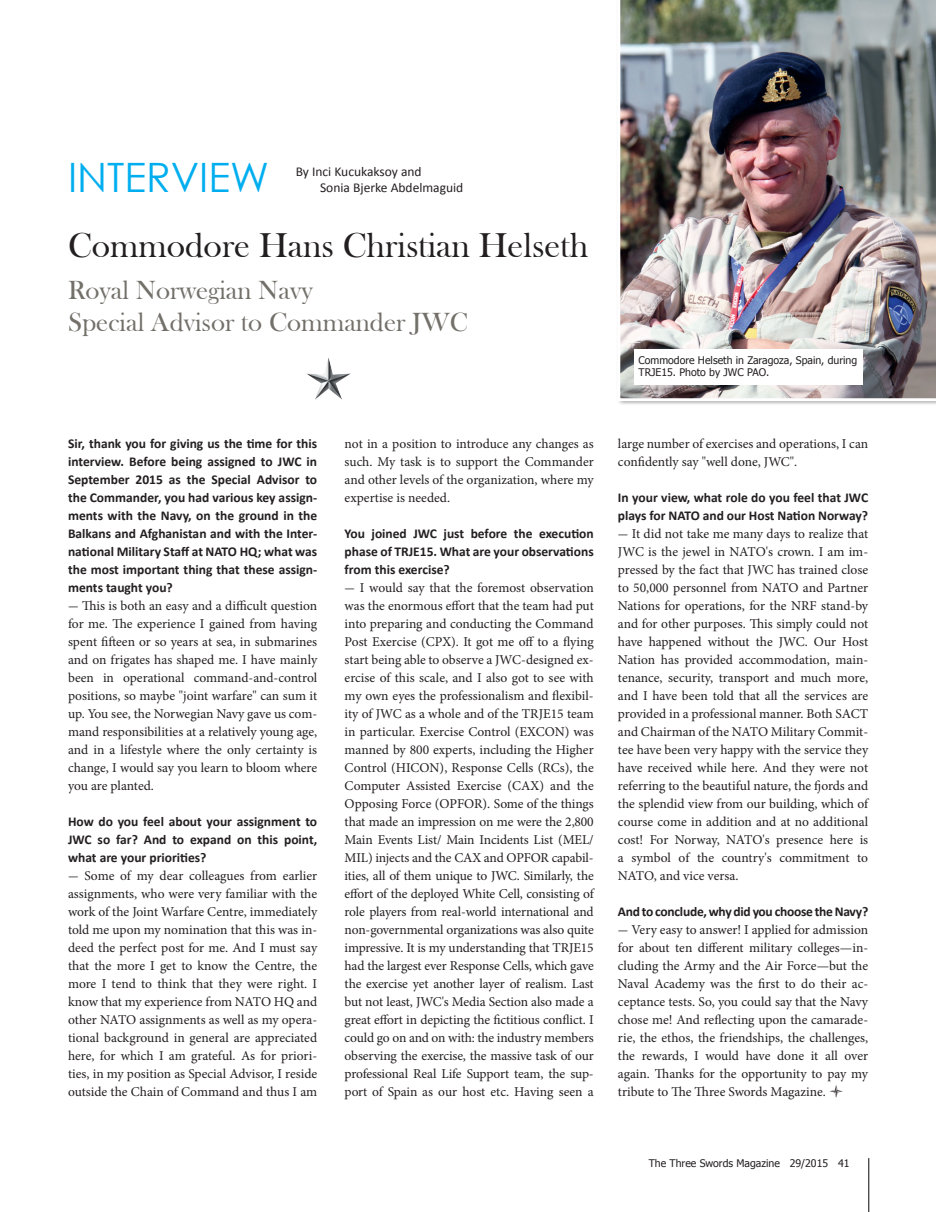
<style>
.page{position:relative;width:936px;height:1212px;background:#fff}
.page>*{position:absolute;margin:0;border:0;box-sizing:border-box;transform-origin:0 0}
.t1{font:40.5px "Century Gothic";color:#00aeef}
.t2{font:35.4px "Bask Old Face";color:#231f20}
.t3{font:27px "Bask Old Face";color:#73706a}
.t4{font:13.5px/18px "Minion Pro";letter-spacing:-.005em;color:#231f20;text-align:justify}
.t5{font:700 13.5px/18px "Calibri";color:#231f20;text-align:justify}
.t6{font:13.5px "Calibri";color:#231f20}
.t7{font:700 13.5px "Calibri";letter-spacing:-.02em;color:#231f20}
.t8{font:10.5px/12.6px "Tahoma";color:#231f20}
</style>
<div class="page">
<hr style="left:868px;top:1158px;width:1px;height:54px;background:#231f20">
<img style="left:620px;top:0;width:315px;height:399px">
<img style="left:306px;top:358px;width:45px;height:42px">
<div style="left:634px;top:350px;width:228px;height:35px;background:#fff"></div>
<p class="t1" style="left:68px;top:149px;width:202px">INTERVIEW</p>
<p class="t6" style="left:296px;top:163px;width:127px">By Inci Kucukaksoy and</p>
<p class="t6" style="left:320px;top:179px;width:145px">Sonia Bjerke Abdelmaguid</p>
<p class="t2" style="left:68px;top:226px;width:521px">Commodore Hans Christian Helseth</p>
<p class="t3" style="left:68px;top:275px;width:246px">Royal Norwegian Navy</p>
<p class="t3" style="left:68px;top:307px;width:401px">Special Advisor to Commander JWC</p>
<p class="t8" style="left:638px;top:353px;width:220px">Commodore Helseth in Zaragoza, Spain, during<br>TRJE15. Photo by JWC PAO.</p>
<p class="t5" style="left:68px;top:434px;width:251px">Sir, thank you for giving us the time for this interview. Before being assigned to JWC in September 2015 as the Special Advisor to the Commander, you had various key assign&shy;ments with the Navy, on the ground in the Balkans and Afghanistan and with the Inter&shy;national Military Staff at NATO HQ; what was the most important thing that these assign&shy;ments taught you?</p>
<p class="t4" style="left:68px;top:597px;width:251px">- This is both an easy and a difficult question for me. The experience I gained from having spent fifteen or so years at sea, in submarines and on frigates has shaped me. I have mainly been in operational command-and-control positions, so maybe "joint warfare" can sum it up. You see, the Norwegian Navy gave us com&shy;mand responsibilities at a relatively young age, and in a lifestyle where the only certainty is change, I would say you learn to bloom where you are planted.</p>
<p class="t5" style="left:68px;top:812px;width:251px">How do you feel about your assignment to JWC so far? And to expand on this point, what are your priorities?</p>
<p class="t4" style="left:68px;top:867px;width:251px">- Some of my dear colleagues from earlier assignments, who were very familiar with the work of the Joint Warfare Centre, immediately told me upon my nomination that this was in&shy;deed the perfect post for me. And I must say that the more I get to know the Centre, the more I tend to think that they were right. I know that my experience from NATO HQ and other NATO assignments as well as my opera&shy;tional background in general are appreciated here, for which I am grateful. As for priori&shy;ties, in my position as Special Advisor, I reside outside the Chain of Command and thus I am</p>
<p class="t4" style="left:344px;top:435px;width:250px">not in a position to introduce any changes as such. My task is to support the Commander and other levels of the organization, where my expertise is needed.</p>
<p class="t5" style="left:344px;top:524px;width:251px">You joined JWC just before the execution phase of TRJE15. What are your observations from this exercise?</p>
<p class="t4" style="left:344px;top:579px;width:251px">- I would say that the foremost observation was the enormous effort that the team had put into preparing and conducting the Command Post Exercise (CPX). It got me off to a flying start being able to observe a JWC-designed ex&shy;ercise of this scale, and I also got to see with my own eyes the professionalism and flexibil&shy;ity of JWC as a whole and of the TRJE15 team in particular. Exercise Control (EXCON) was manned by 800 experts, including the Higher Control (HICON), Response Cells (RCs), the Computer Assisted Exercise (CAX) and the Opposing Force (OPFOR). Some of the things that made an impression on me were the 2,800<br>Main Events List/ Main Incidents List (MEL/ MIL) injects and the CAX and OPFOR capabil&shy;ities, all of them unique to JWC. Similarly, the effort of the deployed White Cell, consisting of role players from real-world international and non-governmental organizations was also quite impressive. It is my understanding that TRJE15 had the largest ever Response Cells, which gave the exercise yet another layer of realism. Last but not least, JWC's Media Section also made a great effort in depicting the fictitious conflict. I could go on and on with: the industry members observing the exercise, the massive task of our professional Real Life Support team, the sup&shy;port of Spain as our host etc. Having seen a</p>
<p class="t4" style="left:618px;top:435px;width:252px">large number of exercises and operations, I can confidently say "well done, JWC".</p>
<p class="t5" style="left:618px;top:488px;width:252px">In your view, what role do you feel that JWC plays for NATO and our Host Nation Norway?</p>
<p class="t4" style="left:618px;top:525px;width:252px">- It did not take me many days to realize that JWC is the jewel in NATO's crown. I am im&shy;pressed by the fact that JWC has trained close to 50,000 personnel from NATO and Partner Nations for operations, for the NRF stand-by and for other purposes. This simply could not have happened without the JWC. Our Host Nation has provided accommodation, main&shy;tenance, security, transport and much more, and I have been told that all the services are provided in a professional manner. Both SACT and Chairman of the NATO Military Commit&shy;tee have been very happy with the service they have received while here. And they were not referring to the beautiful nature, the fjords and the splendid view from our building, which of course come in addition and at no additional cost! For Norway, NATO's presence here is a symbol of the country's commitment to NATO, and vice versa.</p>
<p class="t7" style="left:618px;top:903px;width:252px">And to conclude, why did you choose the Navy?</p>
<p class="t4" style="left:618px;top:921px;width:252px">- Very easy to answer! I applied for admission for about ten different military colleges—in&shy;cluding the Army and the Air Force—but the Naval Academy was the first to do their ac&shy;ceptance tests. So, you could say that the Navy chose me! And reflecting upon the camarade&shy;rie, the ethos, the friendships, the challenges, the rewards, I would have done it all over again. Thanks for the opportunity to pay my tribute to The Three Swords Magazine. ●</p>
<p class="t8" style="left:648px;top:1157px;width:202px">The Three Swords Magazine 29/2015 41</p>
</div>
